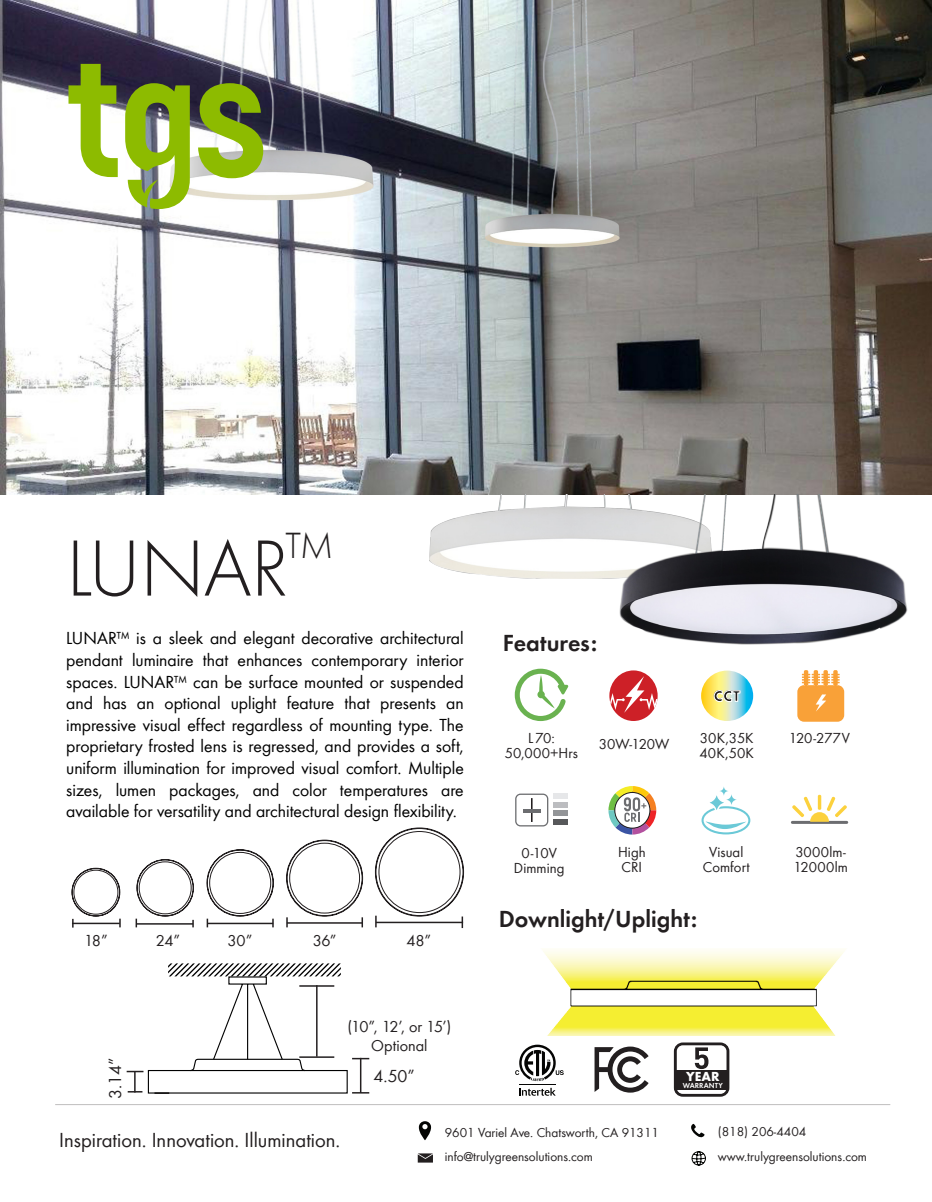
<style>
.page{position:relative;width:932px;height:1202px;background:#fff}
.page>*{position:absolute;margin:0;border:0;box-sizing:border-box;transform-origin:0 0}
.t1{font:300 82.5px "Futura";letter-spacing:-.015em;color:#231f20}
.t2{font:300 37.65px "Futura";color:#231f20}
.t3{font:24px "Futura Dem";color:#231f20}
.t4{font:21px "Futura Boo";color:#231f20}
.t5{font:18px/21.6px "Futura Boo";color:#000;text-align:justify}
.t6{font:18px "Futura Boo";color:#231f20}
.t7{font:16.5px "Futura Boo";letter-spacing:-.005em;color:#231f20}
.t8{font:700 15.75px "Futura";color:#231f20}
.t9{font:15px/15px "Futura Boo";letter-spacing:.005em;color:#231f20;text-align:center}
.t10{font:13.5px "Futura Boo";color:#231f20}
.t11{font:700 13.5px "Futura";color:#fff}
.t12{font:7.5px "Futura Dem";color:#fff}
</style>
<div class="page">
<svg style="left:691px;top:1151px;width:15px;height:14px"></svg>
<svg style="left:418px;top:1121px;width:13px;height:19px"></svg>
<svg style="left:691px;top:1123px;width:13px;height:15px"></svg>
<svg style="left:418px;top:1153px;width:15px;height:9px"></svg>
<hr style="left:55px;top:1104px;width:835px;height:1px;background:#231f20">
<svg style="left:519px;top:1087px;width:36px;height:8px"></svg>
<hr style="left:519px;top:1083px;width:36px;height:1px;background:#050504">
<svg style="left:515px;top:1044px;width:48px;height:37px"></svg>
<svg style="left:594px;top:1046px;width:54px;height:46px"></svg>
<svg style="left:674px;top:1042px;width:55px;height:54px"></svg>
<svg style="left:609px;top:670px;width:48px;height:51px"></svg>
<svg style="left:514px;top:668px;width:54px;height:53px"></svg>
<svg style="left:797px;top:670px;width:47px;height:51px;background:#fab35e"></svg>
<svg style="left:701px;top:670px;width:52px;height:51px"></svg>
<svg style="left:515px;top:793px;width:33px;height:33px"></svg>
<hr style="left:523px;top:809px;width:17px;height:3px;background:#6c6d70">
<div style="left:553px;top:793px;width:15px;height:6px;background:#e6e7e9"></div>
<div style="left:553px;top:810px;width:15px;height:6px;background:#939598"></div>
<div style="left:553px;top:802px;width:15px;height:5px;background:#bcbdc0"></div>
<div style="left:553px;top:819px;width:15px;height:5px;background:#57585a"></div>
<svg style="left:701px;top:787px;width:49px;height:47px"></svg>
<svg style="left:726px;top:794px;width:10px;height:11px"></svg>
<img style="left:1px;top:0;width:931px;height:494px">
<svg style="left:68px;top:64px;width:50px;height:113px"></svg>
<svg style="left:125px;top:83px;width:65px;height:126px"></svg>
<svg style="left:198px;top:83px;width:65px;height:95px;background:#8aa538"></svg>
<img style="left:429px;top:494px;width:190px;height:84px">
<img style="left:619px;top:494px;width:288px;height:150px">
<hr style="left:792px;top:821px;width:54px;height:3px;background:#6c6d70">
<svg style="left:792px;top:796px;width:55px;height:26px"></svg>
<img style="left:542px;top:949px;width:303px;height:87px">
<svg style="left:608px;top:786px;width:48px;height:48px"></svg>
<svg style="left:127px;top:963px;width:242px;height:131px"></svg>
<svg style="left:375px;top:827px;width:89px;height:101px"></svg>
<svg style="left:286px;top:839px;width:77px;height:88px"></svg>
<svg style="left:206px;top:849px;width:68px;height:78px"></svg>
<svg style="left:135px;top:859px;width:59px;height:68px"></svg>
<svg style="left:71px;top:867px;width:50px;height:60px"></svg>
<p class="t1" style="left:66px;top:516px;width:224px">LUNAR</p>
<p class="t2" style="left:285px;top:521px;width:50px">TM</p>
<p class="t5" style="left:66px;top:626px;width:399px">LUNAR™ is a sleek and elegant decorative architectural pendant luminaire that enhances contemporary interior spaces. LUNAR™ can be surface mounted or suspended and has an optional uplight feature that presents an impressive visual effect regardless of mounting type. The proprietary frosted lens is regressed, and provides a soft, uniform illumination for improved visual comfort. Multiple sizes, lumen packages, and color temperatures are available for versatility and architectural design flexibility.</p>
<p class="t7" style="left:84px;top:929px;width:25px">18”</p>
<p class="t7" style="left:156px;top:929px;width:26px">24”</p>
<p class="t7" style="left:227px;top:929px;width:26px">30”</p>
<p class="t7" style="left:313px;top:929px;width:25px">36”</p>
<p class="t7" style="left:406px;top:929px;width:26px">48”</p>
<p class="t6" style="left:103px;top:1098px;width:43px;rotate:-90deg">3.14”</p>
<p class="t7" style="left:347px;top:1014px;width:105px">(10”, 12’, or 15’)</p>
<p class="t7" style="left:371px;top:1034px;width:58px">Optional</p>
<p class="t6" style="left:373px;top:1063px;width:43px">4.50”</p>
<p class="t3" style="left:503px;top:626px;width:96px">Features:</p>
<p class="t9" style="left:528px;top:729px;width:28px">L70:</p>
<p class="t9" style="left:505px;top:744px;width:75px">50,000+Hrs</p>
<p class="t9" style="left:599px;top:735px;width:72px">30W-120W</p>
<p class="t8" style="left:713px;top:685px;width:28px">CCT</p>
<p class="t9" style="left:700px;top:729px;width:55px">30K,35K</p>
<p class="t9" style="left:699px;top:744px;width:56px">40K,50K</p>
<p class="t9" style="left:514px;top:844px;width:52px">0-10V<br>Dimming</p>
<p class="t9" style="left:618px;top:844px;width:29px">High</p>
<p class="t9" style="left:621px;top:859px;width:22px">CRI</p>
<p class="t9" style="left:709px;top:844px;width:36px">Visual</p>
<p class="t9" style="left:702px;top:859px;width:48px">Comfort</p>
<p class="t3" style="left:499px;top:901px;width:200px">Downlight/Uplight:</p>
<p class="t11" style="left:686px;top:1067px;width:35px">YEAR</p>
<p class="t12" style="left:683px;top:1080px;width:41px">WARRANTY</p>
<p class="t9" style="left:789px;top:729px;width:62px">120-277V</p>
<p class="t9" style="left:795px;top:843px;width:52px">3000lm-</p>
<p class="t9" style="left:793px;top:858px;width:56px">12000lm</p>
<p class="t4" style="left:59px;top:1125px;width:283px">Inspiration. Innovation. Illumination.</p>
<p class="t10" style="left:717px;top:1121px;width:90px">(818) 206-4404</p>
<p class="t10" style="left:717px;top:1147px;width:151px">www.trulygreensolutions.com</p>
<p class="t10" style="left:445px;top:1123px;width:216px">9601 Variel Ave. Chatsworth, CA 91311</p>
<p class="t10" style="left:445px;top:1147px;width:150px">info@trulygreensolutions.com</p>
</div>
